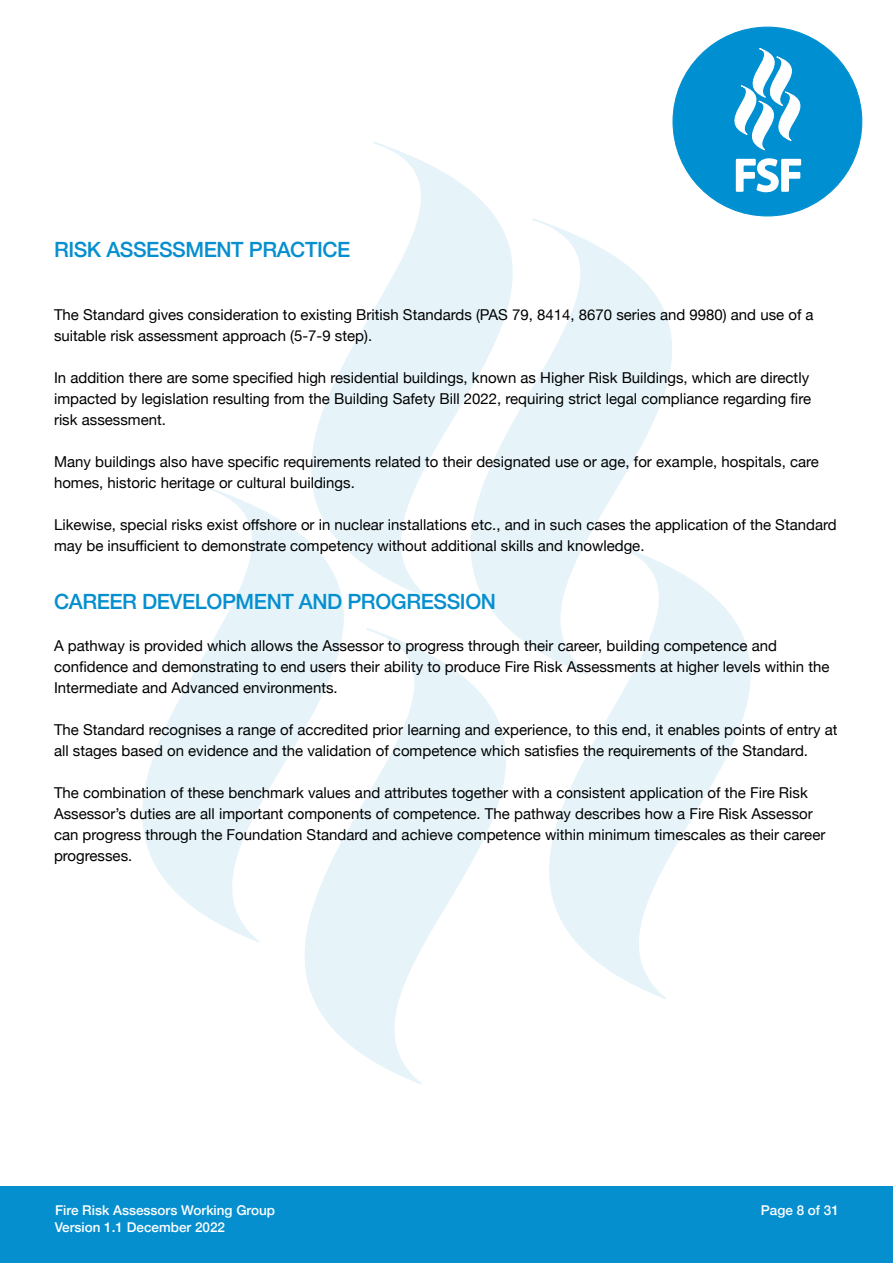
<style>
.page{position:relative;width:893px;height:1263px;background:#fff}
.page>*{position:absolute;margin:0;border:0;box-sizing:border-box;transform-origin:0 0}
.t1{font:500 21px "Helvetica Neue";letter-spacing:-.02em;color:#068fcf}
.t2{font:15px/21px "Helvetica Neue";color:#000}
.t3{font:500 13.5px/16.2px "Helvetica Neue";color:#fff}
</style>
<div class="page">
<div style="left:0;top:1186px;width:893px;height:77px;background:#068fcf"></div>
<div style="left:673px;top:27px;width:189px;height:189px;background:#0090d1;border-radius:50%"></div>
<svg style="left:734px;top:48px;width:67px;height:103px"></svg>
<svg style="left:735px;top:158px;width:67px;height:35px"></svg>
<svg style="left:373px;top:140px;width:346px;height:77px"></svg>
<svg style="left:311px;top:217px;width:361px;height:325px"></svg>
<svg style="left:204px;top:485px;width:346px;height:142px"></svg>
<svg style="left:142px;top:627px;width:280px;height:457px"></svg>
<svg style="left:350px;top:542px;width:401px;height:458px"></svg>
<h1 class="t1" style="left:54px;top:233px;width:298px">RISK ASSESSMENT PRACTICE</h1>
<p class="t2" style="left:54px;top:305px;width:761px">The Standard gives consideration to existing British Standards (PAS 79, 8414, 8670 series and 9980) and use of a suitable risk assessment approach (5-7-9 step).</p>
<p class="t2" style="left:54px;top:368px;width:759px">In addition there are some specified high residential buildings, known as Higher Risk Buildings, which are directly impacted by legislation resulting from the Building Safety Bill 2022, requiring strict legal compliance regarding fire risk assessment.</p>
<p class="t2" style="left:54px;top:452px;width:766px">Many buildings also have specific requirements related to their designated use or age, for example, hospitals, care homes, historic heritage or cultural buildings.</p>
<p class="t2" style="left:54px;top:515px;width:784px">Likewise, special risks exist offshore or in nuclear installations etc., and in such cases the application of the Standard may be insufficient to demonstrate competency without additional skills and knowledge.</p>
<h1 class="t1" style="left:54px;top:585px;width:444px">CAREER DEVELOPMENT AND PROGRESSION</h1>
<p class="t2" style="left:54px;top:636px;width:777px">A pathway is provided which allows the Assessor to progress through their career, building competence and confidence and demonstrating to end users their ability to produce Fire Risk Assessments at higher levels within the<br>Intermediate and Advanced environments.</p>
<p class="t2" style="left:54px;top:720px;width:785px">The Standard recognises a range of accredited prior learning and experience, to this end, it enables points of entry at all stages based on evidence and the validation of competence which satisfies the requirements of the Standard.</p>
<p class="t2" style="left:54px;top:783px;width:773px">The combination of these benchmark values and attributes together with a consistent application of the Fire Risk Assessor’s duties are all important components of competence. The pathway describes how a Fire Risk Assessor can progress through the Foundation Standard and achieve competence within minimum timescales as their career progresses.</p>
<p class="t3" style="left:116px;top:1201px;width:161px;text-indent:-61px">Fire Risk Assessors Working Group<br>October 2022</p>
<p class="t3" style="left:761px;top:1201px;width:80px">Page 8 of 31</p>
<p class="t3" style="left:55px;top:1218px;width:172px">Version 1.1 December 2022</p>
</div>
